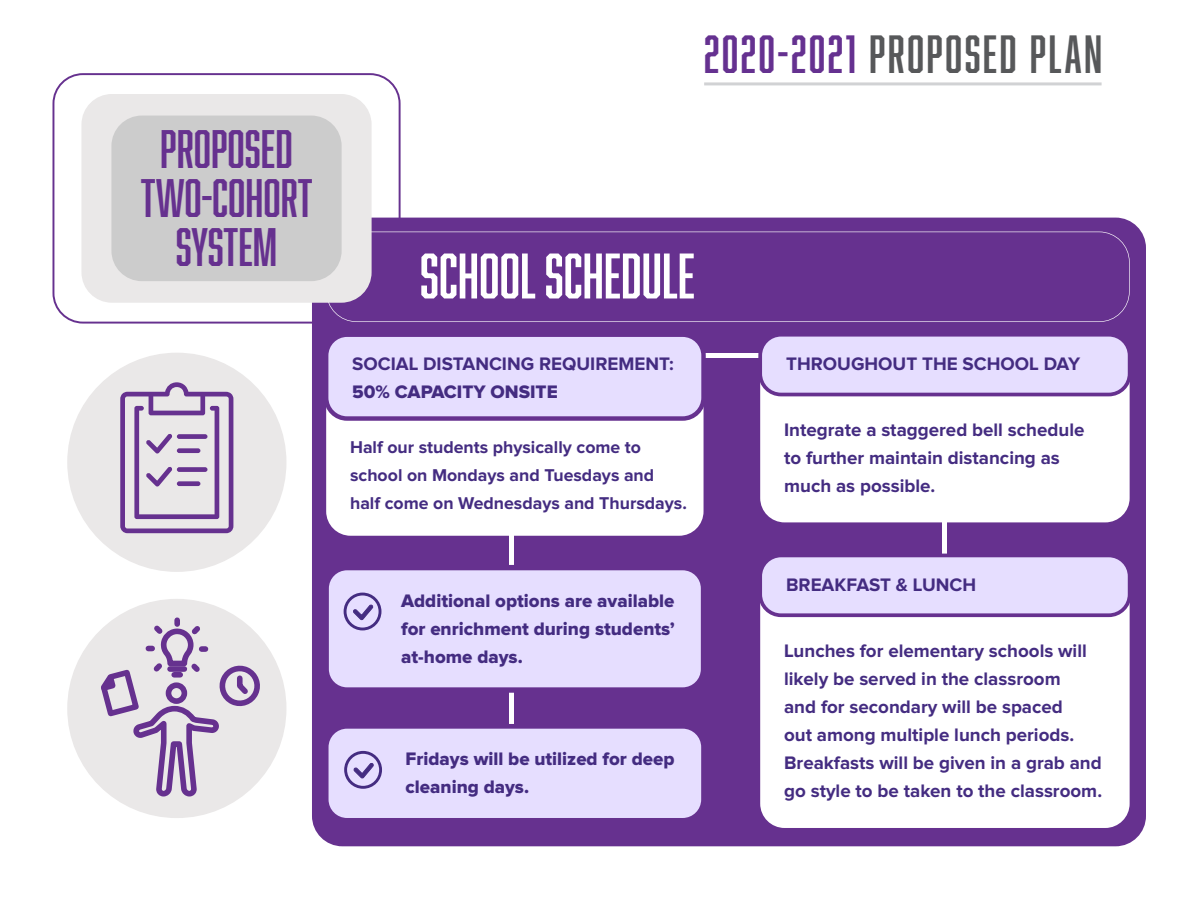
<style>
.page{position:relative;width:1188px;height:918px;background:#fff}
.page>*{position:absolute;margin:0;border:0;box-sizing:border-box;transform-origin:0 0}
.t1{font:59.25px "Abolition";color:#fff}
.t2{font:49.95px/49.1px "Abolition";color:#66318f;text-align:center}
.t3{font:49.5px "Abolition";letter-spacing:.05em;color:#57585a}
.t4{font:700 18.75px/27.9px "Proxima Nova";color:#442c81}
.t5{font:18.75px/27.9px "Proxima Nova Extrabld";color:#442c81}
.t6{font:700 17.7px/28px "Proxima Nova";color:#442c81}
.s1{color:#653190}
.s2{font-family:"Proxima Nova Extrabld";font-weight:400}
</style>
<div class="page">
<hr style="left:704px;top:82px;width:398px;height:3px;background:#d1d2d4">
<div style="left:67px;top:353px;width:219px;height:219px;background:#eae8e8;border-radius:50%"></div>
<div style="left:67px;top:599px;width:219px;height:219px;background:#eae8e8;border-radius:50%"></div>
<div style="left:312px;top:218px;width:834px;height:628px;background:#66318f;border-radius:30px"></div>
<div style="left:326px;top:356px;width:378px;height:180px;background:#fff;border-radius:24px"></div>
<hr style="left:700px;top:353px;width:94px;height:4px;background:#fff">
<hr style="left:509px;top:514px;width:4px;height:212px;background:#fff">
<hr style="left:943px;top:481px;width:4px;height:173px;background:#fff">
<div style="left:326px;top:335px;width:378px;height:84px;background:#e6deff;border-radius:21px"></div>
<div style="left:324px;top:332px;width:382px;height:89px;border:4px solid #66318f;border-radius:21px"></div>
<div style="left:326px;top:726px;width:378px;height:94px;background:#e6deff;border-radius:21px"></div>
<div style="left:324px;top:724px;width:382px;height:99px;border:5px solid #66318f;border-radius:21px"></div>
<div style="left:760px;top:356px;width:370px;height:166px;background:#fff;border-radius:24px"></div>
<div style="left:760px;top:335px;width:370px;height:60px;background:#e6deff;border-radius:21px"></div>
<div style="left:758px;top:333px;width:373px;height:63px;border:4px solid #66318f;border-radius:21px"></div>
<div style="left:760px;top:576px;width:370px;height:252px;background:#fff;border-radius:24px"></div>
<div style="left:760px;top:555px;width:370px;height:60px;background:#e6deff;border-radius:21px"></div>
<div style="left:758px;top:554px;width:373px;height:63px;border:4px solid #66318f;border-radius:21px"></div>
<div style="left:326px;top:568px;width:378px;height:122px;background:#e6deff;border-radius:21px"></div>
<div style="left:324px;top:565px;width:382px;height:128px;border:5px solid #66318f;border-radius:21px"></div>
<svg style="left:53px;top:73px;width:348px;height:251px"></svg>
<svg style="left:326px;top:232px;width:804px;height:90px"></svg>
<div style="left:81px;top:94px;width:291px;height:209px;background:#eae8e8;border-radius:30px"></div>
<div style="left:111px;top:116px;width:231px;height:165px;background:#ccc;border-radius:30px"></div>
<svg style="left:120px;top:382px;width:113px;height:151px"></svg>
<svg style="left:101px;top:620px;width:162px;height:178px"></svg>
<svg style="left:353px;top:604px;width:21px;height:16px"></svg>
<div style="left:344px;top:593px;width:37px;height:37px;border:3px solid #442c81;border-radius:50%"></div>
<svg style="left:353px;top:763px;width:21px;height:16px"></svg>
<div style="left:344px;top:751px;width:38px;height:38px;border:3px solid #442c81;border-radius:50%"></div>
<p class="t2" style="left:141px;top:124px;width:173px">PROPOSED<br>TWO-COHORT<br>SYSTEM</p>
<p class="t3" style="left:704px;top:25px;width:400px"><span class="s1">2020-2021</span> PROPOSED PLAN</p>
<p class="t1" style="left:420px;top:242px;width:276px">SCHOOL SCHEDULE</p>
<p class="t4" style="left:352px;top:351px;width:323px">SOCIAL DISTANCING REQUIREMENT:<br><span class="s2">50% CAPACITY ONSITE</span></p>
<p class="t6" style="left:350px;top:434px;width:338px">Half our students physically come to school on Mondays and Tuesdays and half come on Wednesdays and Thursdays.</p>
<p class="t5" style="left:401px;top:587px;width:275px;text-align:justify">Additional options are available for enrichment during students’ at-home days.</p>
<p class="t5" style="left:406px;top:746px;width:270px">Fridays will be utilized for deep cleaning days.</p>
<p class="t4" style="left:786px;top:351px;width:296px">THROUGHOUT THE SCHOOL DAY</p>
<p class="t4" style="left:784px;top:417px;width:302px">Integrate a staggered bell schedule to further maintain distancing as much as possible.</p>
<p class="t4" style="left:786px;top:572px;width:191px">BREAKFAST &amp; LUNCH</p>
<p class="t4" style="left:784px;top:637px;width:320px">Lunches for elementary schools will likely be served in the classroom<br>and for secondary will be spaced<br>out among multiple lunch periods.<br>Breakfasts will be given in a grab and go style to be taken to the classroom.</p>
</div>
